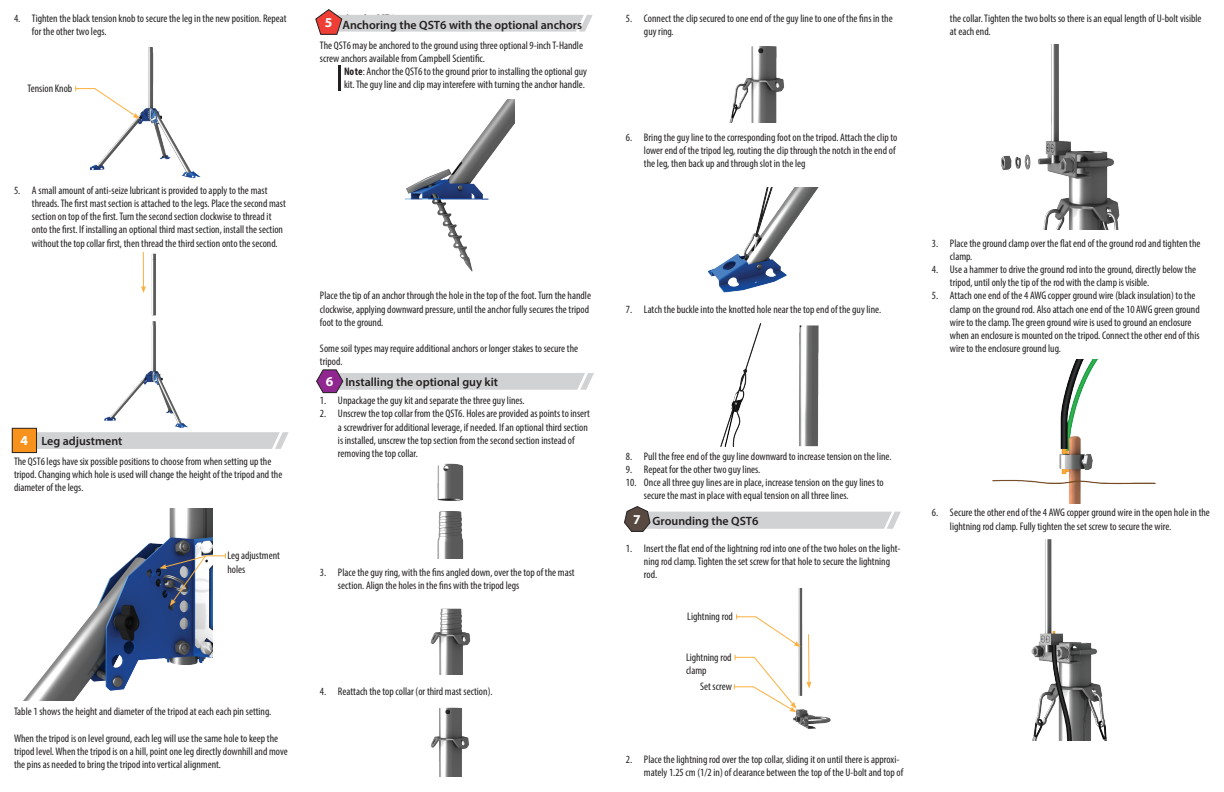
<style>
.page{position:relative;width:1224px;height:792px;background:#fff}
.page>*{position:absolute;margin:0;border:0;box-sizing:border-box;transform-origin:0 0}
.t1{font:600 12px "Myriad Pro";color:#231f20}
.t2{font:condensed 11px/13.2px "Myriad Pro";color:#231f20}
.t3{font:700 condensed 11px "Myriad Pro";color:#231f20}
.t4{font:600 10.7px "Myriad Pro";color:#231f20}
.s1{font-weight:700}
.s2{font-weight:700;font-size:13.6px;color:#fff}
</style>
<div class="page">
<svg style="left:12px;top:428px;width:277px;height:25px"></svg>
<svg style="left:315px;top:9px;width:278px;height:26px"></svg>
<svg style="left:316px;top:369px;width:278px;height:25px"></svg>
<svg style="left:624px;top:506px;width:277px;height:26px"></svg>
<img style="left:89px;top:47px;width:112px;height:132px">
<svg style="left:75px;top:86px;width:65px;height:33px"></svg>
<img style="left:101px;top:251px;width:93px;height:179px">
<hr style="left:143px;top:252px;width:1px;height:36px;background:#fbb03f">
<svg style="left:141px;top:286px;width:5px;height:7px"></svg>
<img style="left:24px;top:508px;width:188px;height:192px">
<svg style="left:160px;top:554px;width:66px;height:52px"></svg>
<img style="left:405px;top:99px;width:110px;height:173px">
<img style="left:437px;top:463px;width:27px;height:96px">
<img style="left:707px;top:187px;width:112px;height:106px">
<img style="left:720px;top:323px;width:99px;height:123px">
<img style="left:793px;top:588px;width:38px;height:141px">
<svg style="left:734px;top:615px;width:78px;height:97px"></svg>
<img style="left:992px;top:359px;width:164px;height:144px">
<img style="left:1001px;top:45px;width:119px;height:185px">
<img style="left:430px;top:608px;width:41px;height:66px">
<img style="left:431px;top:707px;width:38px;height:70px">
<img style="left:729px;top:46px;width:55px;height:77px">
<img style="left:1031px;top:539px;width:76px;height:201px">
<hr style="left:339px;top:66px;width:2px;height:25px;background:#231f20">
<p class="t2" style="left:32px;top:12px;width:256px;text-indent:-18px">4. Tighten the black tension knob to secure the leg in the new position. Repeat for the other two legs.</p>
<p class="t2" style="left:28px;top:82px;width:46px">Tension Knob</p>
<p class="t3" style="left:320px;top:12px;width:76px">Anchoring the QST6</p>
<p class="t2" style="left:320px;top:38px;width:265px">The QST6 may be anchored to the ground using three optional 9-inch T-Handle screw anchors available from Campbell Scientific.</p>
<p class="t2" style="left:344px;top:65px;width:244px"><span class="s1">Note</span>: Anchor the QST6 to the ground prior to installing the optional guy kit. The guy line and clip may interefere with turning the anchor handle.</p>
<p class="t1" style="left:325px;top:17px;width:259px"><span class="s2">5</span> Anchoring the QST6 with the optional anchors</p>
<p class="t2" style="left:32px;top:183px;width:255px;text-indent:-18px">5. A small amount of anti-seize lubricant is provided to apply to the mast threads. The first mast section is attached to the legs. Place the second mast section on top of the first. Turn the second section clockwise to thread it onto the first. If installing an optional third mast section, install the section without the top collar first, then thread the third section onto the second.</p>
<p class="t1" style="left:21px;top:434px;width:103px"><span class="s2">4</span> Leg adjustment</p>
<p class="t2" style="left:14px;top:454px;width:270px">The QST6 legs have six possible positions to choose from when setting up the tripod. Changing which hole is used will change the height of the tripod and the diameter of the legs.</p>
<p class="t2" style="left:227px;top:549px;width:54px">Leg adjustment holes</p>
<p class="t2" style="left:320px;top:289px;width:273px">Place the tip of an anchor through the hole in the top of the foot. Turn the handle clockwise, applying downward pressure, until the anchor fully secures the tripod foot to the ground.</p>
<p class="t2" style="left:320px;top:342px;width:260px">Some soil types may require additional anchors or longer stakes to secure the tripod.</p>
<p class="t2" style="left:320px;top:394px;width:206px">1. Unpackage the guy kit and separate the three guy lines.</p>
<p class="t2" style="left:338px;top:407px;width:254px;text-indent:-18px">2. Unscrew the top collar from the QST6. Holes are provided as points to insert a screwdriver for additional leverage, if needed. If an optional third section is installed, unscrew the top section from the second section instead of removing the top collar.</p>
<p class="t1" style="left:326px;top:375px;width:174px"><span class="s2">6</span> Installing the optional guy kit</p>
<p class="t2" style="left:338px;top:565px;width:238px;text-indent:-18px">3. Place the guy ring, with the fins angled down, over the top of the mast section. Align the holes in the fins with the tripod legs</p>
<p class="t2" style="left:14px;top:705px;width:259px">Table 1 shows the height and diameter of the tripod at each each pin setting.</p>
<p class="t2" style="left:14px;top:731px;width:275px">When the tripod is on level ground, each leg will use the same hole to keep the tripod level. When the tripod is on a hill, point one leg directly downhill and move the pins as needed to bring the tripod into vertical alignment.</p>
<p class="t2" style="left:320px;top:684px;width:174px">4. Reattach the top collar (or third mast section).</p>
<p class="t2" style="left:644px;top:12px;width:250px;text-indent:-18px">5. Connect the clip secured to one end of the guy line to one of the fins in the guy ring.</p>
<p class="t2" style="left:950px;top:12px;width:253px">the collar. Tighten the two bolts so there is an equal length of U-bolt visible at each end.</p>
<p class="t2" style="left:644px;top:131px;width:255px;text-indent:-18px">6. Bring the guy line to the corresponding foot on the tripod. Attach the clip to lower end of the tripod leg, routing the clip through the notch in the end of the leg, then back up and through slot in the leg</p>
<p class="t2" style="left:626px;top:302px;width:257px">7. Latch the buckle into the knotted hole near the top end of the guy line.</p>
<p class="t2" style="left:950px;top:236px;width:252px;text-indent:-18px">3. Place the ground clamp over the flat end of the ground rod and tighten the clamp.</p>
<p class="t2" style="left:950px;top:263px;width:248px;text-indent:-18px">4. Use a hammer to drive the ground rod into the ground, directly below the tripod, until only the tip of the rod with the clamp is visible.</p>
<p class="t2" style="left:950px;top:289px;width:251px;text-indent:-18px">5. Attach one end of the 4 AWG copper ground wire (black insulation) to the clamp on the ground rod. Also attach one end of the 10 AWG green ground wire to the clamp. The green ground wire is used to ground an enclosure when an enclosure is mounted on the tripod. Connect the other end of this wire to the enclosure ground lug.</p>
<p class="t2" style="left:626px;top:449px;width:267px">8. Pull the free end of the guy line downward to increase tension on the line.</p>
<p class="t2" style="left:626px;top:462px;width:136px">9. Repeat for the other two guy lines.</p>
<p class="t2" style="left:644px;top:476px;width:241px;text-indent:-18px">10. Once all three guy lines are in place, increase tension on the guy lines to secure the mast in place with equal tension on all three lines.</p>
<p class="t2" style="left:626px;top:515px;width:74px">Grounding the tripod.</p>
<p class="t2" style="left:644px;top:542px;width:258px;text-indent:-18px">1. Insert the flat end of the lightning rod into one of the two holes on the light&shy;ning rod clamp. Tighten the set screw for that hole to secure the lightning rod.</p>
<p class="t1" style="left:633px;top:513px;width:127px"><span class="s2">7</span> Grounding the QST6</p>
<p class="t4" style="left:717px;top:514px;width:93px">Connecting Sensors</p>
<p class="t2" style="left:687px;top:610px;width:47px">Lightning rod</p>
<p class="t2" style="left:686px;top:650px;width:47px">Lightning rod clamp</p>
<p class="t2" style="left:700px;top:680px;width:33px">Set screw</p>
<p class="t2" style="left:644px;top:753px;width:261px;text-indent:-18px">2. Place the lightning rod over the top collar, sliding it on until there is approxi&shy;mately 1.25 cm (1/2 in) of clearance between the top of the U-bolt and top of</p>
<p class="t2" style="left:950px;top:506px;width:261px;text-indent:-18px">6. Secure the other end of the 4 AWG copper ground wire in the open hole in the lightning rod clamp. Fully tighten the set screw to secure the wire.</p>
</div>
